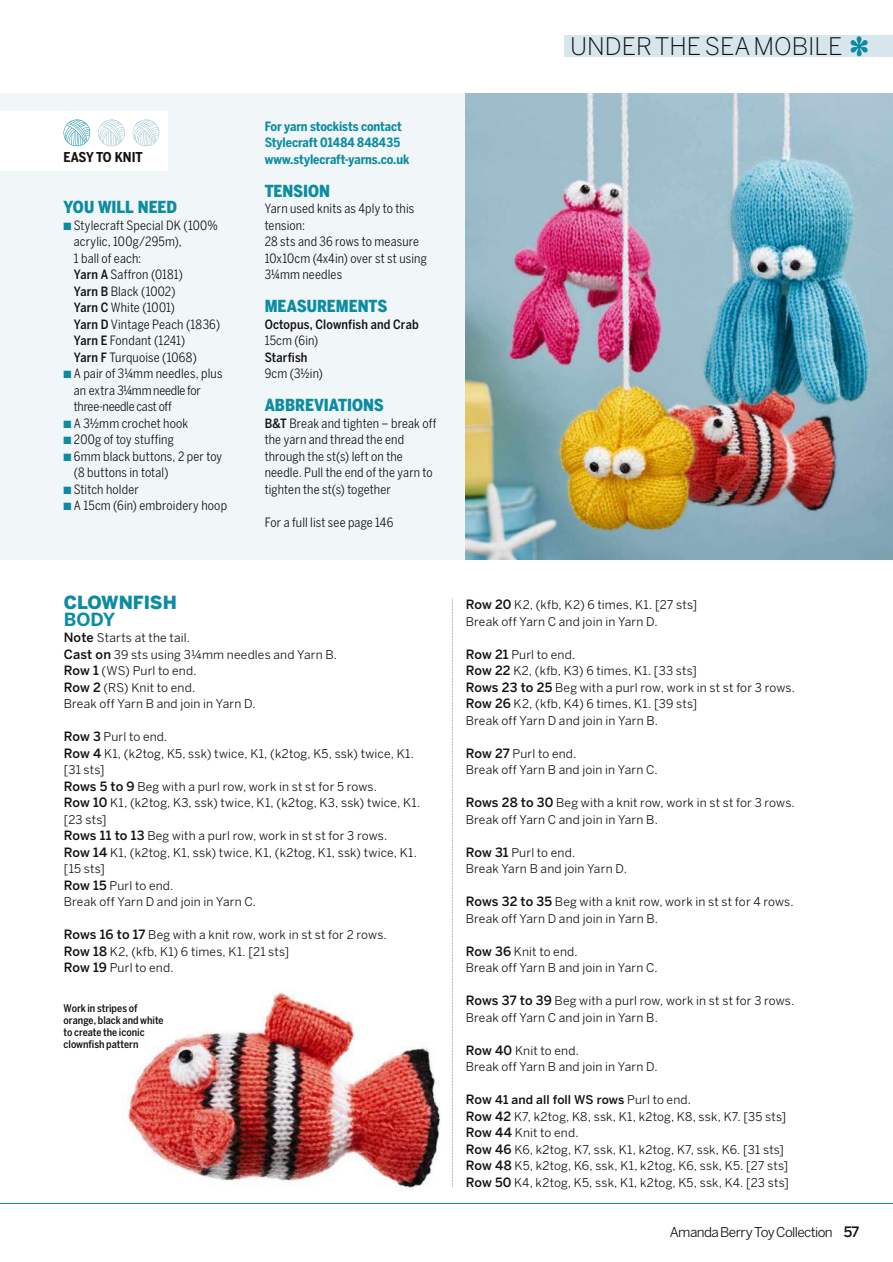
<style>
.page{position:relative;width:893px;height:1262px;background:#fff}
.page>*{position:absolute;margin:0;border:0;box-sizing:border-box;transform-origin:0 0}
.t1{font:300 24px "Benton Sans";color:#121211}
.t2{font:900 18px "Benton Sans";color:#0c8ca1}
.t3{font:700 18px "Benton Sans";color:#0c8ca1}
.t4{font:900 16.5px "Benton Sans Cond";color:#0c8ca1}
.t5{font:13.5px "Benton Sans";letter-spacing:-.045em;color:#121211}
.t6{font:700 13.5px "Benton Sans Cond";color:#121211}
.t7{font:12.75px/16.5px "Benton Sans Cond";letter-spacing:.01em;color:#121211}
.t8{font:700 12.75px/16.5px "Benton Sans Cond";letter-spacing:-.01em;color:#0c8ca1}
.t9{font:12.75px/16.5px "Benton Sans Cond";letter-spacing:-.01em;color:#121211}
.t10{font:500 12.75px "Benton Sans Cond";letter-spacing:.01em;color:#121211}
.t11{font:12px/16.5px "Benton Sans";letter-spacing:.015em;color:#121211}
.t12{font:500 10.5px/12px "Benton Sans Cond";color:#121211}
.s1{color:#0c8ca1}
.s2{font-weight:500}
.s3{font-weight:500;font-size:12.75px}
.s4{font-weight:500;font-size:14.25px}
</style>
<div class="page">
<div style="left:0;top:93px;width:892px;height:467px;background:#f1f6f8"></div>
<img style="left:465px;top:93px;width:427px;height:467px">
<img style="left:125px;top:992px;width:315px;height:197px">
<hr style="left:0;top:1203px;width:892px;height:1px;background:#0c8ca1">
<div style="left:564px;top:35px;width:328px;height:21px;background:#d6e6ec"></div>
<svg style="left:850px;top:36px;width:17px;height:20px"></svg>
<div style="left:0;top:111px;width:168px;height:60px;background:#fff"></div>
<svg style="left:98px;top:120px;width:27px;height:26px"></svg>
<svg style="left:64px;top:120px;width:26px;height:26px"></svg>
<svg style="left:133px;top:120px;width:26px;height:26px"></svg>
<svg style="left:452px;top:599px;width:1px;height:588px"></svg>
<p class="t6" style="left:64px;top:152px;width:81px">EASY TO KNIT</p>
<h3 class="t4" style="left:64px;top:198px;width:115px">YOU WILL NEED</h3>
<p class="t7" style="left:74px;top:218px;width:148px;text-indent:-10px"><span class="s1">■</span> Stylecraft Special DK (100% acrylic, 100g/295m),<br>1 ball of each:<br><span class="s2">Yarn A</span> Saffron (0181)<br><span class="s2">Yarn B</span> Black (1002)<br><span class="s2">Yarn C</span> White (1001)<br><span class="s2">Yarn D</span> Vintage Peach (1836)<br><span class="s2">Yarn E</span> Fondant (1241)<br><span class="s2">Yarn F</span> Turquoise (1068)</p>
<p class="t9" style="left:74px;top:367px;width:150px;text-indent:-10px"><span class="s1">■</span> A pair of 31/4mm needles, plus an extra 31/4mm needle for three-needle cast off</p>
<p class="t7" style="left:64px;top:416px;width:126px"><span class="s1">■</span> A 3½mm crochet hook</p>
<p class="t7" style="left:64px;top:433px;width:112px"><span class="s1">■</span> 200g of toy stuffing</p>
<p class="t7" style="left:74px;top:449px;width:150px;text-indent:-10px"><span class="s1">■</span> 6mm black buttons, 2 per toy (8 buttons in total)</p>
<p class="t7" style="left:64px;top:482px;width:77px"><span class="s1">■</span> Stitch holder</p>
<p class="t7" style="left:64px;top:499px;width:165px"><span class="s1">■</span> A 15cm (6in) embroidery hoop</p>
<p class="t8" style="left:264px;top:119px;width:146px">For yarn stockists contact<br>Stylecraft 01484 848435 www.stylecraft-yarns.co.uk</p>
<h3 class="t4" style="left:264px;top:182px;width:67px">TENSION</h3>
<p class="t7" style="left:264px;top:202px;width:164px">Yarn used knits as 4ply to this tension:<br>28 sts and 36 rows to measure<br>10x10cm (4x4in) over st st using<br>31/4mm needles</p>
<h3 class="t4" style="left:264px;top:297px;width:124px">MEASUREMENTS</h3>
<p class="t10" style="left:264px;top:319px;width:155px">Octopus, Clownfish and Crab</p>
<p class="t7" style="left:264px;top:334px;width:55px">15cm (6in)</p>
<p class="t10" style="left:264px;top:352px;width:44px">Starfish</p>
<p class="t7" style="left:264px;top:367px;width:60px">9cm (3½in)</p>
<h3 class="t4" style="left:264px;top:396px;width:121px">ABBREVIATIONS</h3>
<p class="t7" style="left:264px;top:416px;width:173px"><span class="s2">B&amp;T</span> Break and tighten – break off the yarn and thread the end through the st(s) left on the needle. Pull the end of the yarn to tighten the st(s) together</p>
<p class="t7" style="left:264px;top:515px;width:130px">For a full list see page 146</p>
<h2 class="t2" style="left:64px;top:593px;width:115px">CLOWNFISH</h2>
<h2 class="t3" style="left:64px;top:613px;width:53px">BODY</h2>
<p class="t11" style="left:64px;top:631px;width:275px"><span class="s3">Note</span> Starts at the tail.<br><span class="s3">Cast on</span> 39 sts using 31/4mm needles and Yarn B.<br><span class="s3">Row 1</span> (WS) Purl to end.<br><span class="s3">Row 2</span> (RS) Knit to end.<br>Break off Yarn B and join in Yarn D.</p>
<p class="t11" style="left:64px;top:730px;width:358px"><span class="s3">Row 3</span> Purl to end.<br><span class="s3">Row 4</span> K1, (k2tog, K5, ssk) twice, K1, (k2tog, K5, ssk) twice, K1. [31 sts]<br><span class="s3">Rows 5 to 9</span> Beg with a purl row, work in st st for 5 rows.<br><span class="s3">Row 10</span> K1, (k2tog, K3, ssk) twice, K1, (k2tog, K3, ssk) twice, K1. [23 sts]<br><span class="s3">Rows 11 to 13</span> Beg with a purl row, work in st st for 3 rows.<br><span class="s3">Row 14</span> K1, (k2tog, K1, ssk) twice, K1, (k2tog, K1, ssk) twice, K1. [15 sts]<br><span class="s3">Row 15</span> Purl to end.<br>Break off Yarn D and join in Yarn C.</p>
<p class="t11" style="left:64px;top:928px;width:324px"><span class="s3">Rows 16 to 17</span> Beg with a knit row, work in st st for 2 rows.<br><span class="s3">Row 18</span> K2, (kfb, K1) 6 times, K1. [21 sts]<br><span class="s3">Row 19</span> Purl to end.</p>
<p class="t12" style="left:64px;top:1004px;width:102px">Work in stripes of orange, black and white to create the iconic clownfish pattern</p>
<h1 class="t1" style="left:570px;top:37px;width:274px">UNDER THE SEA MOBILE</h1>
<p class="t11" style="left:465px;top:598px;width:233px"><span class="s3">Row 20</span> K2, (kfb, K2) 6 times, K1. [27 sts]<br>Break off Yarn C and join in Yarn D.</p>
<p class="t11" style="left:465px;top:647px;width:330px"><span class="s3">Row 21</span> Purl to end.<br><span class="s3">Row 22</span> K2, (kfb, K3) 6 times, K1. [33 sts]<br><span class="s3">Rows 23 to 25</span> Beg with a purl row, work in st st for 3 rows.<br><span class="s3">Row 26</span> K2, (kfb, K4) 6 times, K1. [39 sts]<br>Break off Yarn D and join in Yarn B.</p>
<p class="t11" style="left:465px;top:746px;width:193px"><span class="s3">Row 27</span> Purl to end.<br>Break off Yarn B and join in Yarn C.</p>
<p class="t11" style="left:465px;top:796px;width:330px"><span class="s3">Rows 28 to 30</span> Beg with a knit row, work in st st for 3 rows.<br>Break off Yarn C and join in Yarn B.</p>
<p class="t11" style="left:465px;top:845px;width:163px"><span class="s3">Row 31</span> Purl to end.<br>Break Yarn B and join Yarn D.</p>
<p class="t11" style="left:465px;top:895px;width:329px"><span class="s3">Rows 32 to 35</span> Beg with a knit row, work in st st for 4 rows.<br>Break off Yarn D and join in Yarn B.</p>
<p class="t11" style="left:465px;top:944px;width:193px"><span class="s3">Row 36</span> Knit to end.<br>Break off Yarn B and join in Yarn C.</p>
<p class="t11" style="left:465px;top:994px;width:330px"><span class="s3">Rows 37 to 39</span> Beg with a purl row, work in st st for 3 rows.<br>Break off Yarn C and join in Yarn B.</p>
<p class="t11" style="left:465px;top:1043px;width:193px"><span class="s3">Row 40</span> Knit to end.<br>Break off Yarn B and join in Yarn D.</p>
<p class="t11" style="left:465px;top:1093px;width:324px"><span class="s3">Row</span> <span class="s2">41 and all foll WS rows</span> Purl to end.<br><span class="s3">Row 42</span> K7, k2tog, K8, ssk, K1, k2tog, K8, ssk, K7. [35 sts] <span class="s3">Row 44</span> Knit to end.<br><span class="s3">Row 46</span> K6, k2tog, K7, ssk, K1, k2tog, K7, ssk, K6. [31 sts] <span class="s3">Row 48</span> K5, k2tog, K6, ssk, K1, k2tog, K6, ssk, K5. [27 sts] <span class="s3">Row 50</span> K4, k2tog, K5, ssk, K1, k2tog, K5, ssk, K4. [23 sts]</p>
<p class="t5" style="left:669px;top:1227px;width:191px">Amanda Berry Toy Collection <span class="s4">57</span></p>
</div>
